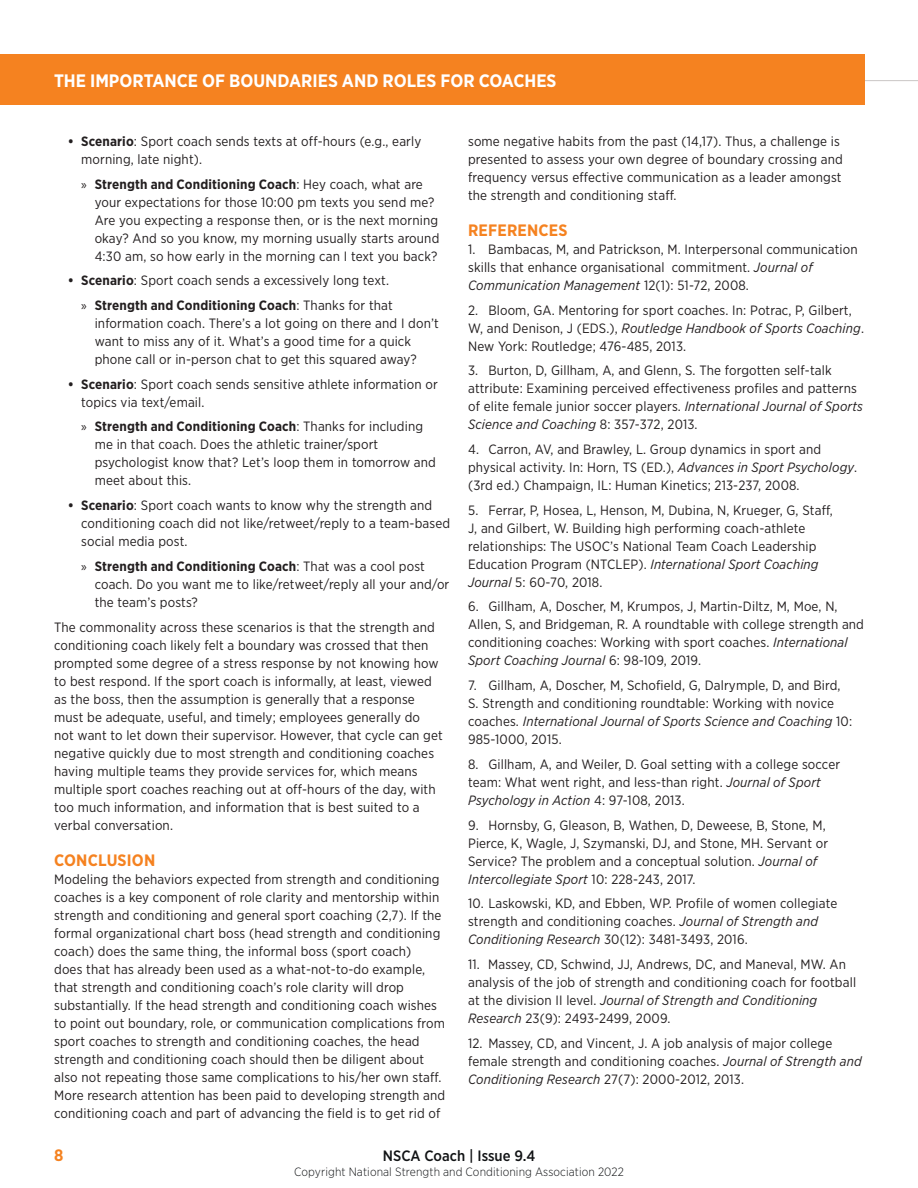
<style>
.page{position:relative;width:918px;height:1188px;background:#fff}
.page>*{position:absolute;margin:0;border:0;box-sizing:border-box;transform-origin:0 0}
.t1{font:700 18px "Gotham Narrow";color:#fff}
.t2{font:700 16.5px "Gotham Narrow";letter-spacing:.01em;color:#f58220}
.t3{font:500 15px "Gotham Narrow";color:#111315}
.t4{font:13.5px/18px "Gotham Narrow";letter-spacing:.01em;color:#231f20}
.t5{font:300 12px "Gotham Narrow";letter-spacing:.01em;color:#111315}
.s1{font-weight:700}
.s2{font-family:"Myriad Pro"}
.s3{font-style:italic}
</style>
<div class="page">
<hr style="left:864px;top:80px;width:54px;height:1px;background:#cac7c6">
<div style="left:0;top:54px;width:864px;height:51px;background:#f58220"></div>
<h1 class="t1" style="left:54px;top:74px;width:504px">THE IMPORTANCE OF BOUNDARIES AND ROLES FOR COACHES</h1>
<p class="t4" style="left:81px;top:133px;width:342px;text-indent:-14px"><span class="s1">• Scenario</span>: Sport coach sends texts at off-hours (e.g., early morning, late night).</p>
<p class="t4" style="left:95px;top:175px;width:346px;text-indent:-13px"><span class="s2">»</span> <span class="s1">Strength and Conditioning Coach</span>: Hey coach, what are your expectations for those 10:00 pm texts you send me?<br>Are you expecting a response then, or is the next morning okay? And so you know, my morning usually starts around 4:30 am, so how early in the morning can I text you back?</p>
<p class="t4" style="left:68px;top:269px;width:327px;line-height:24.8px;text-align:right"><span class="s1">• Scenario</span>: Sport coach sends a excessively long text. <span class="s2">»</span> <span class="s1">Strength and Conditioning Coach</span>: Thanks for that</p>
<p class="t4" style="left:95px;top:315px;width:346px">information coach. There’s a lot going on there and I don’t want to miss any of it. What’s a good time for a quick phone call or in-person chat to get this squared away?</p>
<p class="t4" style="left:81px;top:376px;width:358px;text-indent:-14px"><span class="s1">• Scenario</span>: Sport coach sends sensitive athlete information or topics via text/email.</p>
<p class="t4" style="left:95px;top:418px;width:343px;text-indent:-13px"><span class="s2">»</span> <span class="s1">Strength and Conditioning Coach</span>: Thanks for including me in that coach. Does the athletic trainer/sport psychologist know that? Let’s loop them in tomorrow and meet about this.</p>
<p class="t4" style="left:81px;top:497px;width:370px;text-indent:-13px"><span class="s1">• Scenario</span>: Sport coach wants to know why the strength and conditioning coach did not like/retweet/reply to a team-based social media post.</p>
<p class="t4" style="left:95px;top:558px;width:356px;text-indent:-14px"><span class="s2">»</span> <span class="s1">Strength and Conditioning Coach</span>: That was a cool post coach. Do you want me to like/retweet/reply all your and/or the team’s posts?</p>
<p class="t4" style="left:54px;top:619px;width:390px">The commonality across these scenarios is that the strength and conditioning coach likely felt a boundary was crossed that then prompted some degree of a stress response by not knowing how to best respond. If the sport coach is informally, at least, viewed as the boss, then the assumption is generally that a response must be adequate, useful, and timely; employees generally do not want to let down their supervisor. However, that cycle can get negative quickly due to most strength and conditioning coaches having multiple teams they provide services for, which means multiple sport coaches reaching out at off-hours of the day, with too much information, and information that is best suited to a verbal conversation.</p>
<p class="t2" style="left:54px;top:854px;width:103px">CONCLUSION</p>
<p class="t4" style="left:54px;top:871px;width:393px">Modeling the behaviors expected from strength and conditioning coaches is a key component of role clarity and mentorship within strength and conditioning and general sport coaching (2,7). If the formal organizational chart boss (head strength and conditioning coach) does the same thing, the informal boss (sport coach)<br>does that has already been used as a what-not-to-do example, that strength and conditioning coach’s role clarity will drop substantially. If the head strength and conditioning coach wishes to point out boundary, role, or communication complications from sport coaches to strength and conditioning coaches, the head strength and conditioning coach should then be diligent about also not repeating those same complications to his/her own staff.<br>More research attention has been paid to developing strength and conditioning coach and part of advancing the field is to get rid of</p>
<p class="t4" style="left:468px;top:133px;width:376px">some negative habits from the past (14,17). Thus, a challenge is presented to assess your own degree of boundary crossing and frequency versus effective communication as a leader amongst the strength and conditioning staff.</p>
<p class="t2" style="left:468px;top:224px;width:101px">REFERENCES</p>
<p class="t4" style="left:468px;top:241px;width:391px">1. Bambacas, M, and Patrickson, M. Interpersonal communication skills that enhance organisational commitment. <span class="s3">Journal of<br>Communication Management</span> 12(1): 51-72, 2008.</p>
<p class="t4" style="left:468px;top:301px;width:397px">2. Bloom, GA. Mentoring for sport coaches. In: Potrac, P, Gilbert,<br>W, and Denison, J (EDS.), <span class="s3">Routledge Handbook of Sports Coaching</span>.<br>New York: Routledge; 476-485, 2013.</p>
<p class="t4" style="left:468px;top:362px;width:396px">3. Burton, D, Gillham, A, and Glenn, S. The forgotten self-talk attribute: Examining perceived effectiveness profiles and patterns of elite female junior soccer players. <span class="s3">International Journal of Sports Science and Coaching</span> 8: 357-372, 2013.</p>
<p class="t4" style="left:468px;top:441px;width:391px">4. Carron, AV, and Brawley, L. Group dynamics in sport and physical activity. In: Horn, TS (ED.), <span class="s3">Advances in Sport Psychology</span>. (3rd ed.) Champaign, IL: Human Kinetics; 213-237, 2008.</p>
<p class="t4" style="left:468px;top:502px;width:366px">5. Ferrar, P, Hosea, L, Henson, M, Dubina, N, Krueger, G, Staff, J, and Gilbert, W. Building high performing coach-athlete relationships: The USOC’s National Team Coach Leadership Education Program (NTCLEP). <span class="s3">International Sport Coaching Journal</span> 5: 60-70, 2018.</p>
<p class="t4" style="left:468px;top:598px;width:397px">6. Gillham, A, Doscher, M, Krumpos, J, Martin-Diltz, M, Moe, N, Allen, S, and Bridgeman, R. A roundtable with college strength and conditioning coaches: Working with sport coaches. <span class="s3">International Sport Coaching Journal</span> 6: 98-109, 2019.</p>
<p class="t4" style="left:468px;top:677px;width:386px">7. Gillham, A, Doscher, M, Schofield, G, Dalrymple, D, and Bird, S. Strength and conditioning roundtable: Working with novice coaches. <span class="s3">International Journal of Sports Science and Coaching</span> 10:<br>985-1000, 2015.</p>
<p class="t4" style="left:468px;top:756px;width:374px">8. Gillham, A, and Weiler, D. Goal setting with a college soccer team: What went right, and less-than right. <span class="s3">Journal of Sport<br>Psychology in Action</span> 4: 97-108, 2013.</p>
<p class="t4" style="left:468px;top:817px;width:362px">9. Hornsby, G, Gleason, B, Wathen, D, Deweese, B, Stone, M, Pierce, K, Wagle, J, Szymanski, DJ, and Stone, MH. Servant or Service? The problem and a conceptual solution. <span class="s3">Journal of Intercollegiate Sport</span> 10: 228-243, 2017.</p>
<p class="t4" style="left:468px;top:895px;width:371px">10. Laskowski, KD, and Ebben, WP. Profile of women collegiate strength and conditioning coaches. <span class="s3">Journal of Strength and<br>Conditioning Research</span> 30(12): 3481-3493, 2016.</p>
<p class="t4" style="left:468px;top:956px;width:390px">11. Massey, CD, Schwind, JJ, Andrews, DC, and Maneval, MW. An analysis of the job of strength and conditioning coach for football at the division II level. <span class="s3">Journal of Strength and Conditioning Research</span> 23(9): 2493-2499, 2009.</p>
<p class="t4" style="left:468px;top:1035px;width:395px">12. Massey, CD, and Vincent, J. A job analysis of major college female strength and conditioning coaches. <span class="s3">Journal of Strength and<br>Conditioning Research</span> 27(7): 2000-2012, 2013.</p>
<p class="t2" style="left:54px;top:1149px;width:11px">8</p>
<p class="t3" style="left:383px;top:1150px;width:154px">NSCA Coach | Issue 9.4</p>
<p class="t5" style="left:294px;top:1167px;width:331px">Copyright National Strength and Conditioning Association 2022</p>
</div>
